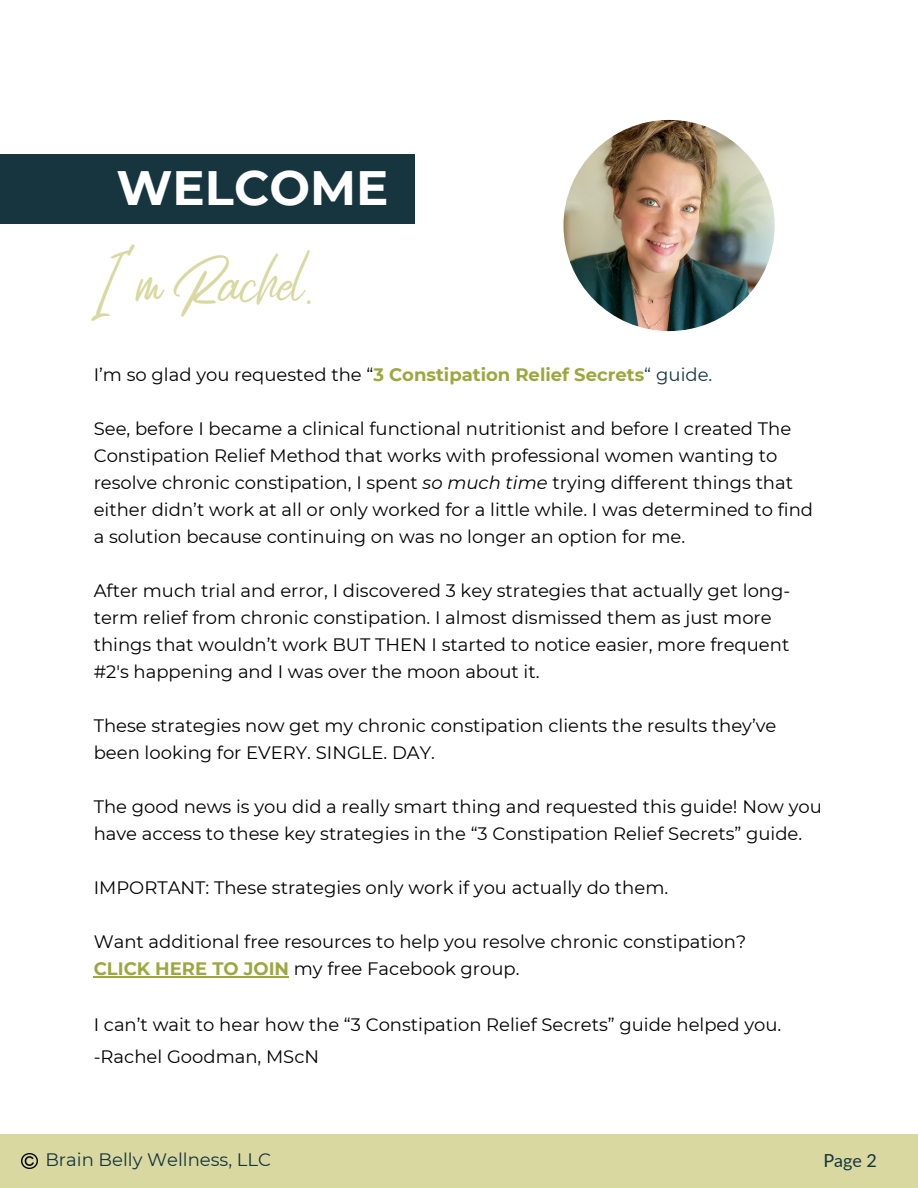
<style>
.page{position:relative;width:918px;height:1188px;background:#fff}
.page>*{position:absolute;margin:0;border:0;box-sizing:border-box;transform-origin:0 0}
.t1{font:700 48.15px "Montserrat";color:#fff}
.t2{font:44.25px "Radicalis";color:#d8d8a0}
.t3{font:18px/27px "Montserrat";color:#000}
.t4{font:700 18px "Montserrat";color:#9ba83e}
.t5{font:18px "Montserrat";color:#16353f}
.t6{font:18px "Lato";color:#16353f}
.s1{font-weight:400;color:#000}
.s2{font-weight:400;color:#16353f}
.s3{font-style:italic}
.s4{font-weight:700;color:#9ba83e}
</style>
<div class="page">
<hr style="left:94px;top:976px;width:195px;height:1px;background:#9ba83e">
<div style="left:0;top:1134px;width:918px;height:54px;background:#d8d8a0"></div>
<img style="left:564px;top:120px;width:211px;height:211px;border-radius:50%">
<div style="left:0;top:154px;width:414px;height:69px;background:#16353f"></div>
<img style="left:22px;top:1153px;width:15px;height:16px">
<p class="t1" style="left:117px;top:159px;width:273px">WELCOME</p>
<p class="t2" style="left:94px;top:273px;width:222px">I'm Rachel.</p>
<p class="t4" style="left:94px;top:364px;width:620px"><span class="s1">I’m so glad you requested the “</span>3 Constipation Relief Secrets<span class="s2">“ guide.</span></p>
<p class="t3" style="left:94px;top:415px;width:721px">See, before I became a clinical functional nutritionist and before I created The Constipation Relief Method that works with professional women wanting to resolve chronic constipation, I spent <span class="s3">so much time</span> trying different things that either didn’t work at all or only worked for a little while. I was determined to find a solution because continuing on was no longer an option for me.</p>
<p class="t3" style="left:94px;top:577px;width:698px">After much trial and error, I discovered 3 key strategies that actually get long&shy;term relief from chronic constipation. I almost dismissed them as just more things that wouldn’t work BUT THEN I started to notice easier, more frequent #2's happening and I was over the moon about it.</p>
<p class="t3" style="left:94px;top:712px;width:684px">These strategies now get my chronic constipation clients the results they’ve been looking for EVERY. SINGLE. DAY.</p>
<p class="t3" style="left:94px;top:793px;width:730px">The good news is you did a really smart thing and requested this guide! Now you have access to these key strategies in the “3 Constipation Relief Secrets” guide.</p>
<p class="t3" style="left:94px;top:874px;width:576px">IMPORTANT: These strategies only work if you actually do them.</p>
<p class="t3" style="left:94px;top:928px;width:654px">Want additional free resources to help you resolve chronic constipation?</p>
<p class="t3" style="left:94px;top:955px;width:427px"><span class="s4">CLICK HERE TO JOIN</span> my free Facebook group.</p>
<p class="t3" style="left:94px;top:1011px;width:689px">I can’t wait to hear how the “3 Constipation Relief Secrets” guide helped you.</p>
<p class="t3" style="left:94px;top:1043px;width:227px">-Rachel Goodman, MScN</p>
<p class="t5" style="left:45px;top:1148px;width:227px">Brain Belly Wellness, LLC</p>
<p class="t6" style="left:823px;top:1150px;width:55px">Page 2</p>
</div>
